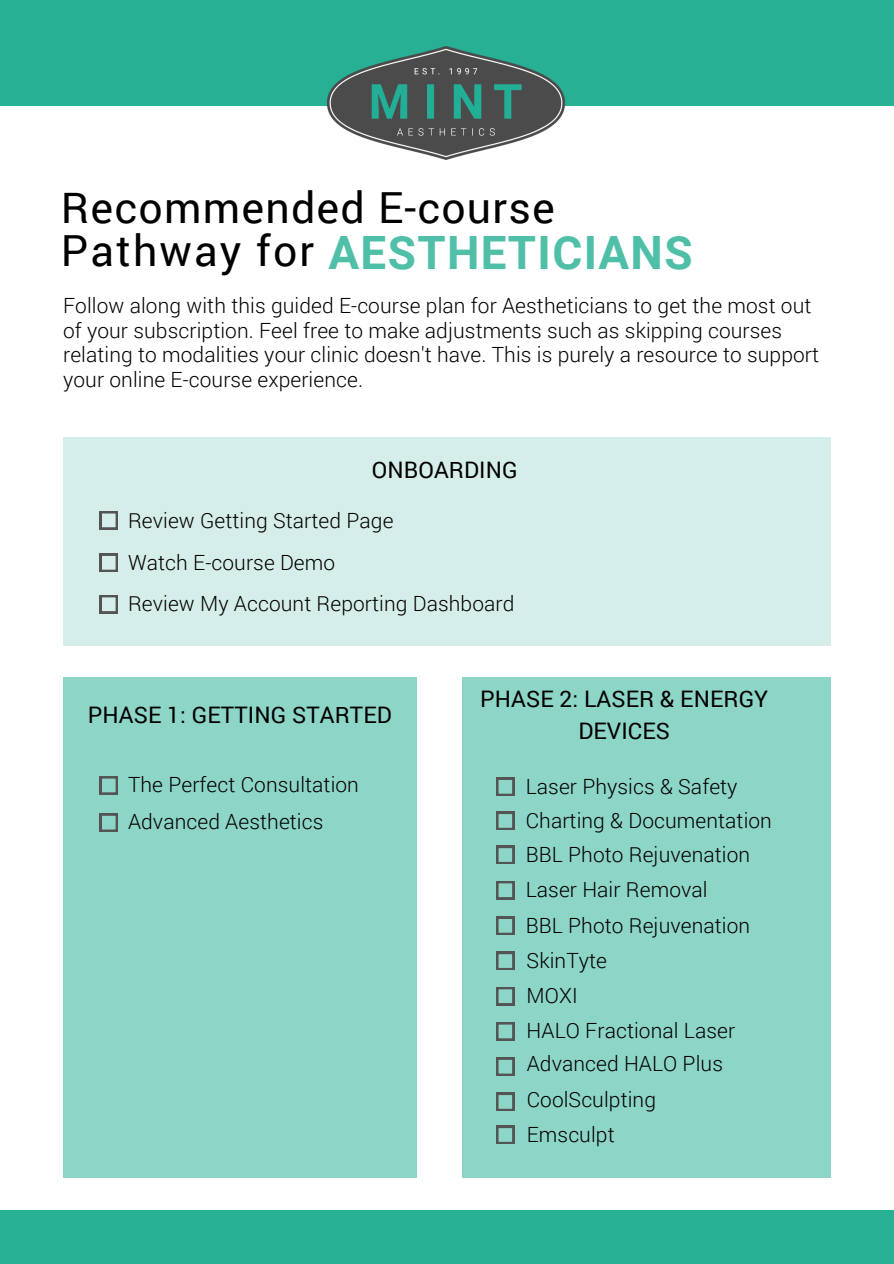
<style>
.page{position:relative;width:894px;height:1264px;background:#fff}
.page>*{position:absolute;margin:0;border:0;box-sizing:border-box;transform-origin:0 0}
.t1{font:700 45.9px "Roboto";letter-spacing:.03em;color:#50bfa7}
.t2{font:42.9px/42.8px "Roboto";letter-spacing:.03em;color:#000}
.t3{font:22.8px/31.7px "Roboto";letter-spacing:.005em;color:#000;text-align:center}
.t4{font:300 21px/24.8px "Roboto";letter-spacing:.005em;color:#000}
</style>
<div class="page">
<div style="left:63px;top:677px;width:353px;height:500px;background:#8dd5c6"></div>
<div style="left:0;top:0;width:893px;height:105px;background:#27b094"></div>
<img style="left:327px;top:46px;width:237px;height:113px">
<svg style="left:100px;top:776px;width:18px;height:18px"></svg>
<div style="left:0;top:1210px;width:893px;height:53px;background:#27b094"></div>
<div style="left:462px;top:677px;width:368px;height:500px;background:#8dd5c6"></div>
<svg style="left:496px;top:777px;width:18px;height:18px"></svg>
<svg style="left:496px;top:845px;width:18px;height:18px"></svg>
<svg style="left:496px;top:881px;width:18px;height:18px"></svg>
<svg style="left:496px;top:916px;width:18px;height:18px"></svg>
<svg style="left:496px;top:951px;width:18px;height:18px"></svg>
<svg style="left:496px;top:987px;width:18px;height:18px"></svg>
<svg style="left:496px;top:1022px;width:18px;height:18px"></svg>
<svg style="left:496px;top:1057px;width:18px;height:18px"></svg>
<svg style="left:496px;top:1092px;width:18px;height:18px"></svg>
<svg style="left:496px;top:1125px;width:18px;height:18px"></svg>
<svg style="left:100px;top:813px;width:18px;height:18px"></svg>
<div style="left:63px;top:437px;width:767px;height:208px;background:#d6eee9"></div>
<svg style="left:100px;top:511px;width:18px;height:18px"></svg>
<svg style="left:100px;top:553px;width:18px;height:18px"></svg>
<svg style="left:100px;top:595px;width:18px;height:18px"></svg>
<svg style="left:496px;top:811px;width:18px;height:18px"></svg>
<h2 class="t2" style="left:61px;top:185px;width:495px">Recommended E-course<br>Pathway for</h2>
<h3 class="t1" style="left:328px;top:227px;width:365px">AESTHETICIANS</h3>
<p class="t4" style="left:63px;top:292px;width:757px">Follow along with this guided E-course plan for Aestheticians to get the most out of your subscription. Feel free to make adjustments such as skipping courses relating to modalities your clinic doesn't have. This is purely a resource to support your online E-course experience.</p>
<p class="t3" style="left:371px;top:453px;width:147px">ONBOARDING</p>
<h3 class="t4" style="left:128px;top:507px;width:267px">Review Getting Started Page</h3>
<p class="t4" style="left:128px;top:549px;width:209px">Watch E-course Demo</p>
<p class="t4" style="left:128px;top:590px;width:388px">Review My Account Reporting Dashboard</p>
<p class="t3" style="left:88px;top:698px;width:305px">PHASE 1: GETTING STARTED</p>
<h1 class="t4" style="left:128px;top:771px;width:232px">The Perfect Consultation</h1>
<p class="t4" style="left:128px;top:808px;width:197px">Advanced Aesthetics</p>
<p class="t3" style="left:480px;top:682px;width:289px">PHASE 2: LASER &amp; ENERGY<br>DEVICES</p>
<p class="t4" style="left:525px;top:773px;width:213px">Laser Physics &amp; Safety</p>
<p class="t4" style="left:525px;top:807px;width:248px">Charting &amp; Documentation</p>
<p class="t4" style="left:525px;top:841px;width:226px">BBL Photo Rejuvenation</p>
<h3 class="t4" style="left:525px;top:876px;width:183px">Laser Hair Removal</h3>
<h3 class="t4" style="left:525px;top:912px;width:226px">BBL Photo Rejuvenation</h3>
<p class="t4" style="left:526px;top:947px;width:82px">SkinTyte</p>
<p class="t4" style="left:526px;top:982px;width:53px">MOXI</p>
<p class="t4" style="left:526px;top:1017px;width:210px">HALO Fractional Laser</p>
<p class="t4" style="left:526px;top:1050px;width:198px">Advanced HALO Plus</p>
<p class="t4" style="left:526px;top:1086px;width:131px">CoolSculpting</p>
<p class="t4" style="left:526px;top:1121px;width:89px">Emsculpt</p>
</div>
